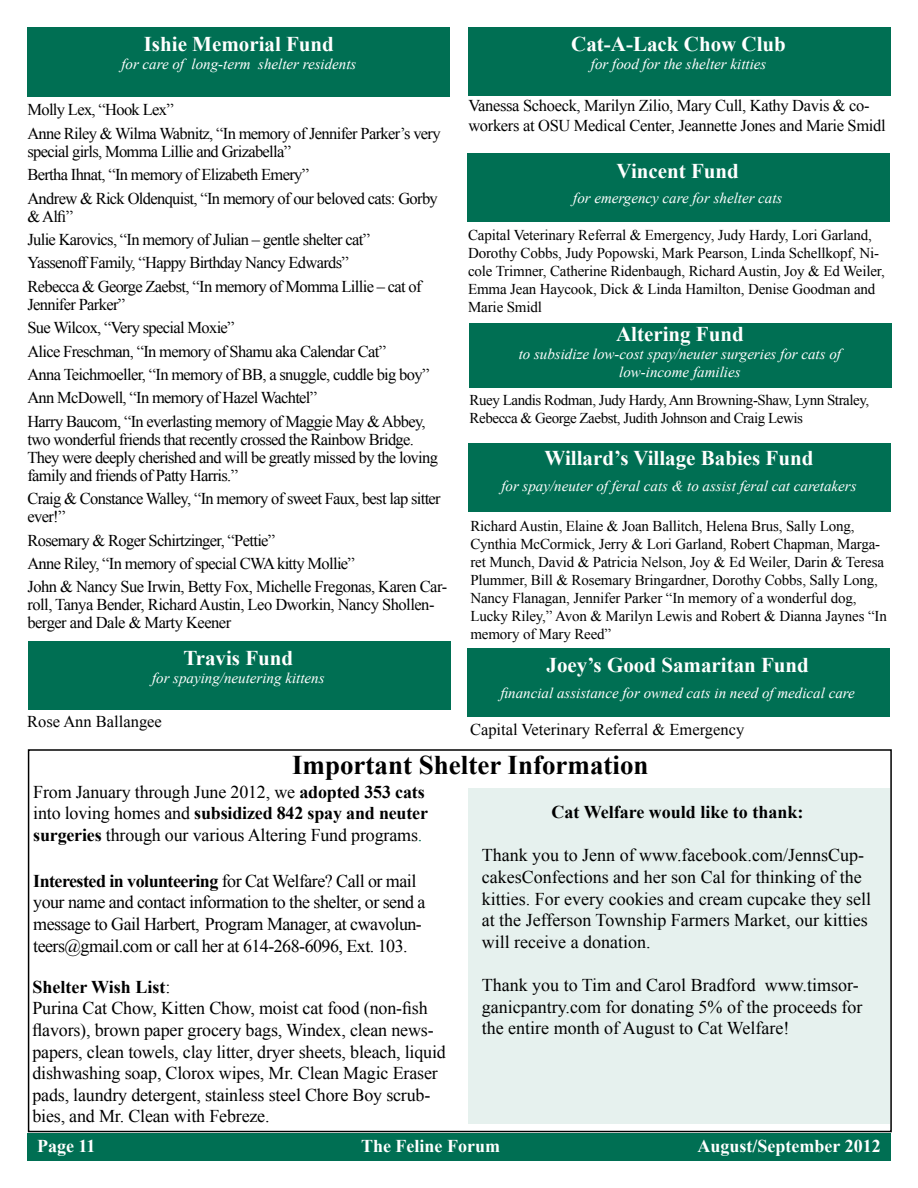
<style>
.page{position:relative;width:918px;height:1188px;background:#fff}
.page>*{position:absolute;margin:0;border:0;box-sizing:border-box;transform-origin:0 0}
.t1{font:700 27px "Times New Roman";color:#000}
.t2{font:700 21px "Times New Roman";color:#fff}
.t3{font:18px/21.6px "Times New Roman";letter-spacing:-.01em;color:#000}
.t4{font:18px/21.6px "Times New Roman";letter-spacing:-.03em;color:#000}
.t5{font:700 18px "Times New Roman";color:#fff}
.t6{font:700 18px "Times New Roman";color:#000}
.t7{font:16.5px/23.4px "Times New Roman";letter-spacing:-.04em;color:#000}
.t8{font:16.5px/19.8px "Times New Roman";letter-spacing:-.02em;color:#000}
.t9{font:16.5px "Times New Roman";color:#000}
.t10{font:15px/18px "Times New Roman";letter-spacing:-.01em;color:#000}
.t11{font:italic 15px/18px "Times New Roman";color:#fff;text-align:center}
.t12{font:15px/18px "Times New Roman";letter-spacing:-.03em;color:#000}
.s1{font-weight:700}
.s2{color:#006f53}
</style>
<div class="page">
<div style="left:468px;top:788px;width:421px;height:335px;background:#e6f1ee"></div>
<div style="left:28px;top:749px;width:864px;height:383px;border:2px solid #000"></div>
<div style="left:27px;top:1133px;width:864px;height:28px;background:#006f53"></div>
<div style="left:469px;top:324px;width:423px;height:64px;background:#006f53"></div>
<div style="left:467px;top:649px;width:423px;height:68px;background:#006f53"></div>
<div style="left:467px;top:154px;width:423px;height:68px;background:#006f53"></div>
<div style="left:468px;top:27px;width:423px;height:68px;background:#006f53"></div>
<div style="left:27px;top:27px;width:423px;height:69px;background:#006f53"></div>
<div style="left:468px;top:443px;width:423px;height:69px;background:#006f53"></div>
<div style="left:28px;top:641px;width:423px;height:68px;background:#006f53"></div>
<p class="t2" style="left:144px;top:29px;width:192px">Ishie Memorial Fund</p>
<p class="t11" style="left:121px;top:54px;width:237px">for care of long-term shelter residents</p>
<p class="t7" style="left:27px;top:98px;width:415px">Molly Lex, “Hook Lex”<br>Anne Riley &amp; Wilma Wabnitz, “In memory of Jennifer Parker’s very</p>
<p class="t7" style="left:27px;top:139px;width:412px">special girls, Momma Lillie and Grizabella”<br>Bertha Ihnat, “In memory of Elizabeth Emery”<br>Andrew &amp; Rick Oldenquist, “In memory of our beloved cats: Gorby</p>
<p class="t7" style="left:27px;top:204px;width:396px">&amp; Alfi”<br>Julie Karovics, “In memory of Julian – gentle shelter cat” Yassenoff Family, “Happy Birthday Nancy Edwards”<br>Rebecca &amp; George Zaebst, “In memory of Momma Lillie – cat of</p>
<p class="t7" style="left:27px;top:292px;width:403px">Jennifer Parker”<br>Sue Wilcox, “Very special Moxie”<br>Alice Freschman, “In memory of Shamu aka Calendar Cat”<br>Anna Teichmoeller, “In memory of BB, a snuggle, cuddle big boy” Ann McDowell, “In memory of Hazel Wachtel”<br>Harry Baucom, “In everlasting memory of Maggie May &amp; Abbey,</p>
<p class="t7" style="left:27px;top:430px;width:412px;line-height:18px">two wonderful friends that recently crossed the Rainbow Bridge.<br>They were deeply cherished and will be greatly missed by the loving family and friends of Patty Harris.”</p>
<p class="t7" style="left:27px;top:489px;width:415px;line-height:18px">Craig &amp; Constance Walley, “In memory of sweet Faux, best lap sitter ever!”</p>
<p class="t7" style="left:27px;top:528px;width:421px">Rosemary &amp; Roger Schirtzinger, “Pettie”<br>Anne Riley, “In memory of special CWA kitty Mollie”<br>John &amp; Nancy Sue Irwin, Betty Fox, Michelle Fregonas, Karen Car-</p>
<p class="t7" style="left:27px;top:596px;width:409px;line-height:18px">roll, Tanya Bender, Richard Austin, Leo Dworkin, Nancy Shollen&shy;berger and Dale &amp; Marty Keener</p>
<p class="t2" style="left:183px;top:644px;width:111px">Travis Fund</p>
<p class="t11" style="left:152px;top:669px;width:174px">for spaying/neutering kittens</p>
<p class="t9" style="left:27px;top:710px;width:136px">Rose Ann Ballangee</p>
<p class="t2" style="left:571px;top:29px;width:216px">Cat-A-Lack Chow Club</p>
<p class="t11" style="left:591px;top:55px;width:177px">for food for the shelter kitties</p>
<p class="t8" style="left:468px;top:95px;width:419px">Vanessa Schoeck, Marilyn Zilio, Mary Cull, Kathy Davis &amp; co&shy;workers at OSU Medical Center, Jeannette Jones and Marie Smidl</p>
<p class="t2" style="left:617px;top:157px;width:124px">Vincent Fund</p>
<p class="t11" style="left:573px;top:189px;width:211px">for emergency care for shelter cats</p>
<p class="t10" style="left:468px;top:226px;width:418px">Capital Veterinary Referral &amp; Emergency, Judy Hardy, Lori Garland, Dorothy Cobbs, Judy Popowski, Mark Pearson, Linda Schellkopf, Ni&shy;cole Trimner, Catherine Ridenbaugh, Richard Austin, Joy &amp; Ed Weiler, Emma Jean Haycook, Dick &amp; Linda Hamilton, Denise Goodman and Marie Smidl</p>
<p class="t2" style="left:616px;top:319px;width:129px">Altering Fund</p>
<p class="t11" style="left:519px;top:345px;width:324px">to subsidize low-cost spay/neuter surgeries for cats of low-income families</p>
<p class="t12" style="left:470px;top:391px;width:401px">Ruey Landis Rodman, Judy Hardy, Ann Browning-Shaw, Lynn Straley,<br>Rebecca &amp; George Zaebst, Judith Johnson and Craig Lewis</p>
<p class="t2" style="left:545px;top:444px;width:270px">Willard’s Village Babies Fund</p>
<p class="t11" style="left:501px;top:476px;width:357px">for spay/neuter of feral cats &amp; to assist feral cat caretakers</p>
<p class="t10" style="left:470px;top:516px;width:418px">Richard Austin, Elaine &amp; Joan Ballitch, Helena Brus, Sally Long, Cynthia McCormick, Jerry &amp; Lori Garland, Robert Chapman, Marga&shy;ret Munch, David &amp; Patricia Nelson, Joy &amp; Ed Weiler, Darin &amp; Teresa Plummer, Bill &amp; Rosemary Bringardner, Dorothy Cobbs, Sally Long, Nancy Flanagan, Jennifer Parker “In memory of a wonderful dog, Lucky Riley,” Avon &amp; Marilyn Lewis and Robert &amp; Dianna Jaynes “In memory of Mary Reed”</p>
<p class="t2" style="left:547px;top:651px;width:264px">Joey’s Good Samaritan Fund</p>
<p class="t11" style="left:501px;top:683px;width:355px">financial assistance for owned cats in need of medical care</p>
<p class="t9" style="left:470px;top:719px;width:276px">Capital Veterinary Referral &amp; Emergency</p>
<h1 class="t1" style="left:292px;top:746px;width:358px">Important Shelter Information</h1>
<p class="t3" style="left:33px;top:781px;width:396px">From January through June 2012, we <span class="s1">adopted 353 cats </span>into loving homes and <span class="s1">subsidized 842 spay and neuter surgeries</span> through our various Altering Fund programs<span class="s2">.</span></p>
<p class="t4" style="left:33px;top:870px;width:394px"><span class="s1">Interested in volunteering</span> for Cat Welfare? Call or mail your name and contact information to the shelter, or send a message to Gail Harbert, Program Manager, at cwavolun&shy;teers@gmail.com or call her at 614-268-6096, Ext. 103.</p>
<p class="t3" style="left:32px;top:976px;width:415px"><span class="s1">Shelter Wish List</span>:<br>Purina Cat Chow, Kitten Chow, moist cat food (non-fish flavors), brown paper grocery bags, Windex, clean news&shy;papers, clean towels, clay litter, dryer sheets, bleach, liquid dishwashing soap, Clorox wipes, Mr. Clean Magic Eraser pads, laundry detergent, stainless steel Chore Boy scrub&shy;bies, and Mr. Clean with Febreze.</p>
<p class="t6" style="left:552px;top:800px;width:253px">Cat Welfare would like to thank:</p>
<p class="t3" style="left:482px;top:844px;width:391px">Thank you to Jenn of www.facebook.com/JennsCup&shy;cakesConfections and her son Cal for thinking of the kitties. For every cookies and cream cupcake they sell at the Jefferson Township Farmers Market, our kitties will receive a donation.</p>
<p class="t3" style="left:482px;top:974px;width:382px">Thank you to Tim and Carol Bradford www.timsor&shy;ganicpantry.com for donating 5% of the proceeds for the entire month of August to Cat Welfare!</p>
<p class="t5" style="left:37px;top:1133px;width:60px">Page 11</p>
<p class="t5" style="left:361px;top:1133px;width:140px">The Feline Forum</p>
<p class="t5" style="left:698px;top:1133px;width:185px">August/September 2012</p>
</div>
